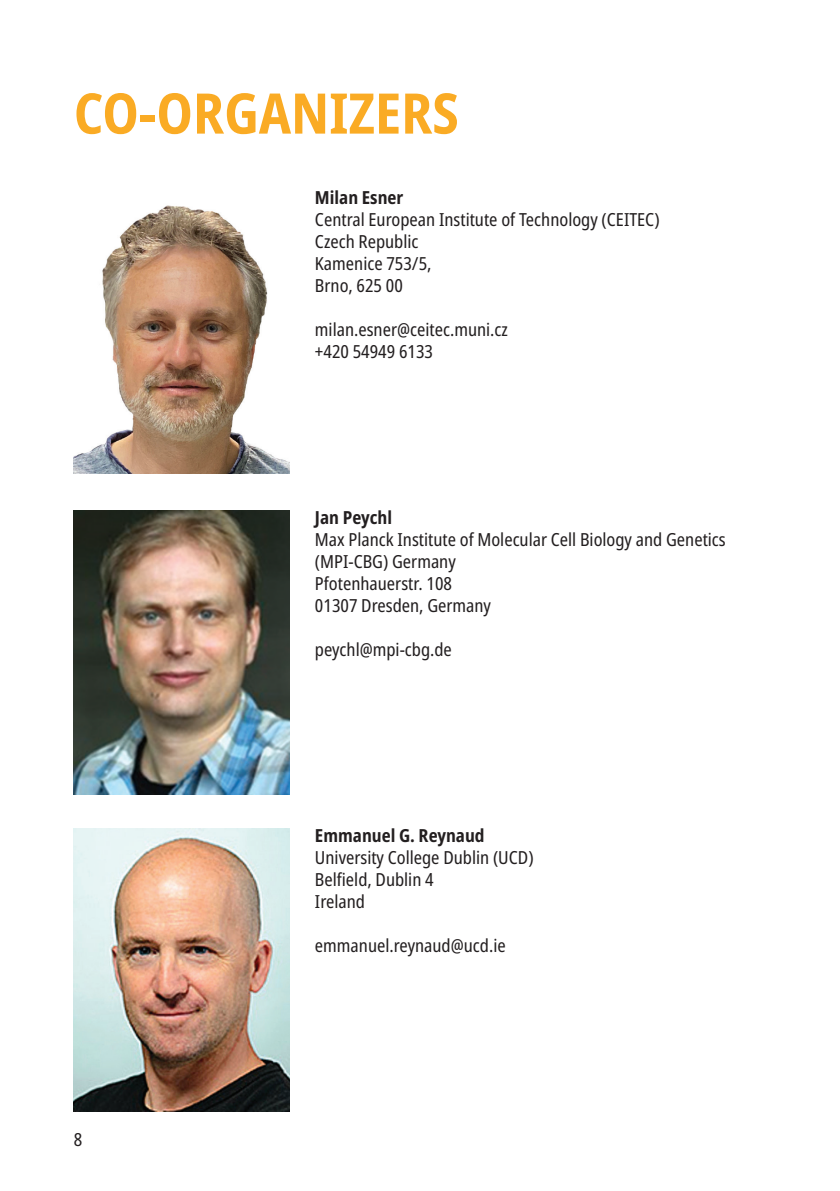
<style>
.page{position:relative;width:840px;height:1191px;background:#fff}
.page>*{position:absolute;margin:0;border:0;box-sizing:border-box;transform-origin:0 0}
.t1{font:700 condensed 56px "Noto Sans";color:#faab24}
.t2{font:condensed 18px/22px "Noto Sans";color:#231f20}
.t3{font:700 condensed 18px "Noto Sans";color:#231f20}
</style>
<div class="page">
<img style="left:74px;top:510px;width:215px;height:284px">
<img style="left:74px;top:828px;width:215px;height:283px">
<img style="left:74px;top:205px;width:215px;height:268px">
<h1 class="t1" style="left:74px;top:73px;width:386px">CO-ORGANIZERS</h1>
<p class="t3" style="left:315px;top:184px;width:90px">Milan Esner</p>
<p class="t2" style="left:315px;top:208px;width:346px">Central European Institute of Technology (CEITEC)<br>Czech Republic<br>Kamenice 753/5,<br>Brno, 625 00</p>
<p class="t2" style="left:315px;top:318px;width:194px">milan.esner@ceitec.muni.cz +420 54949 6133</p>
<p class="t3" style="left:315px;top:504px;width:79px">Jan Peychl</p>
<p class="t2" style="left:315px;top:529px;width:412px">Max Planck Institute of Molecular Cell Biology and Genetics (MPI-CBG) Germany<br>Pfotenhauerstr. 108<br>01307 Dresden, Germany</p>
<p class="t2" style="left:315px;top:639px;width:138px">peychl@mpi-cbg.de</p>
<p class="t2" style="left:74px;top:1128px;width:10px">8</p>
<p class="t3" style="left:315px;top:822px;width:171px">Emmanuel G. Reynaud</p>
<p class="t2" style="left:315px;top:846px;width:220px">University College Dublin (UCD)<br>Belfield, Dublin 4<br>Ireland</p>
<p class="t2" style="left:315px;top:934px;width:192px">emmanuel.reynaud@ucd.ie</p>
</div>
